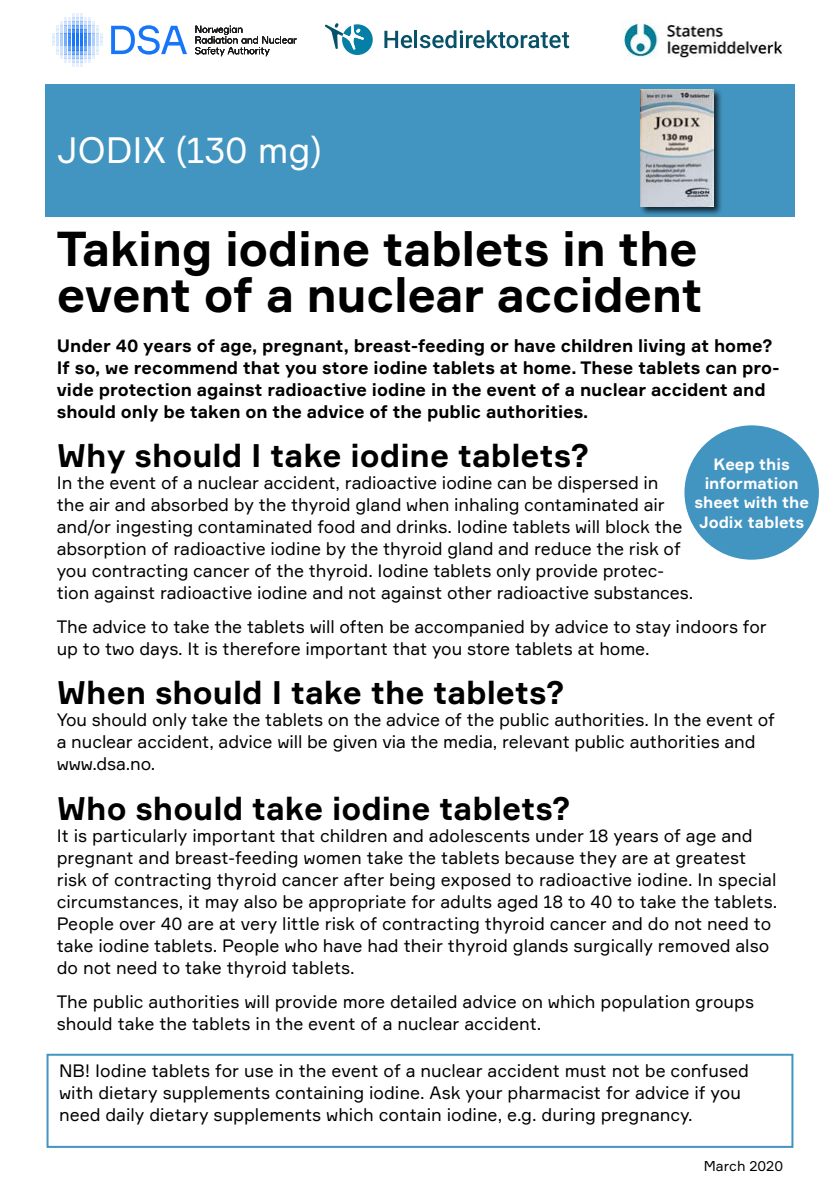
<style>
.page{position:relative;width:840px;height:1191px;background:#fff}
.page>*{position:absolute;margin:0;border:0;box-sizing:border-box;transform-origin:0 0}
.t1{font:700 48px/46px "Formular";letter-spacing:-.01em;color:#000}
.t2{font:36px "Formular";color:#fff}
.t3{font:700 32px "Formular";color:#000}
.t4{font:17.6px/22px "Formular";color:#000}
.t5{font:700 17.6px/22px "Formular";color:#000}
.t6{font:700 16px/19.2px "Formular";color:#fff;text-align:center}
.t7{font:14px "Formular";color:#000}
</style>
<div class="page">
<div style="left:684px;top:425px;width:134px;height:134px;background:#4395c1;border-radius:50%"></div>
<img style="left:621px;top:19px;width:161px;height:39px">
<svg style="left:325px;top:23px;width:47px;height:32px"></svg>
<svg style="left:384px;top:31px;width:28px;height:17px"></svg>
<hr style="left:414px;top:30px;width:3px;height:18px;background:#075169">
<svg style="left:419px;top:30px;width:150px;height:18px"></svg>
<div style="left:46px;top:1053px;width:747px;height:94px;border:2px solid #4395c1"></div>
<svg style="left:195px;top:26px;width:101px;height:30px"></svg>
<svg style="left:111px;top:25px;width:76px;height:30px"></svg>
<svg style="left:52px;top:14px;width:51px;height:52px"></svg>
<div style="left:45px;top:84px;width:749px;height:133px;background:#4395c1"></div>
<div style="left:639px;top:88px;width:84px;height:128px;background:#000;opacity:.75"></div>
<img style="left:640px;top:89px;width:73px;height:117px">
<h2 class="t2" style="left:57px;top:128px;width:266px">JODIX (130 mg)</h2>
<h1 class="t1" style="left:57px;top:225px;width:647px">Taking iodine tablets in the event of a nuclear accident</h1>
<p class="t5" style="left:57px;top:334px;width:724px">Under 40 years of age, pregnant, breast-feeding or have children living at home?<br>If so, we recommend that you store iodine tablets at home. These tablets can pro&shy;vide protection against radioactive iodine in the event of a nuclear accident and should only be taken on the advice of the public authorities.</p>
<h3 class="t3" style="left:57px;top:436px;width:533px">Why should I take iodine tablets?</h3>
<p class="t4" style="left:57px;top:472px;width:637px">In the event of a nuclear accident, radioactive iodine can be dispersed in<br>the air and absorbed by the thyroid gland when inhaling contaminated air and/or ingesting contaminated food and drinks. Iodine tablets will block the absorption of radioactive iodine by the thyroid gland and reduce the risk of you contracting cancer of the thyroid. Iodine tablets only provide protec&shy;tion against radioactive iodine and not against other radioactive substances.</p>
<p class="t4" style="left:57px;top:615px;width:711px">The advice to take the tablets will often be accompanied by advice to stay indoors for up to two days. It is therefore important that you store tablets at home.</p>
<h3 class="t3" style="left:57px;top:673px;width:509px">When should I take the tablets?</h3>
<p class="t4" style="left:57px;top:709px;width:719px">You should only take the tablets on the advice of the public authorities. In the event of a nuclear accident, advice will be given via the media, relevant public authorities and www.dsa.no.</p>
<h3 class="t3" style="left:57px;top:789px;width:515px">Who should take iodine tablets?</h3>
<p class="t4" style="left:57px;top:824px;width:721px">It is particularly important that children and adolescents under 18 years of age and pregnant and breast-feeding women take the tablets because they are at greatest risk of contracting thyroid cancer after being exposed to radioactive iodine. In special circumstances, it may also be appropriate for adults aged 18 to 40 to take the tablets.<br>People over 40 are at very little risk of contracting thyroid cancer and do not need to take iodine tablets. People who have had their thyroid glands surgically removed also do not need to take thyroid tablets.</p>
<p class="t4" style="left:57px;top:990px;width:698px">The public authorities will provide more detailed advice on which population groups should take the tablets in the event of a nuclear accident.</p>
<p class="t6" style="left:694px;top:454px;width:116px">Keep this information sheet with the<br>Jodix tablets</p>
<p class="t4" style="left:59px;top:1059px;width:691px">NB! Iodine tablets for use in the event of a nuclear accident must not be confused with dietary supplements containing iodine. Ask your pharmacist for advice if you need daily dietary supplements which contain iodine, e.g. during pregnancy.</p>
<p class="t7" style="left:703px;top:1157px;width:81px">March 2020</p>
</div>
